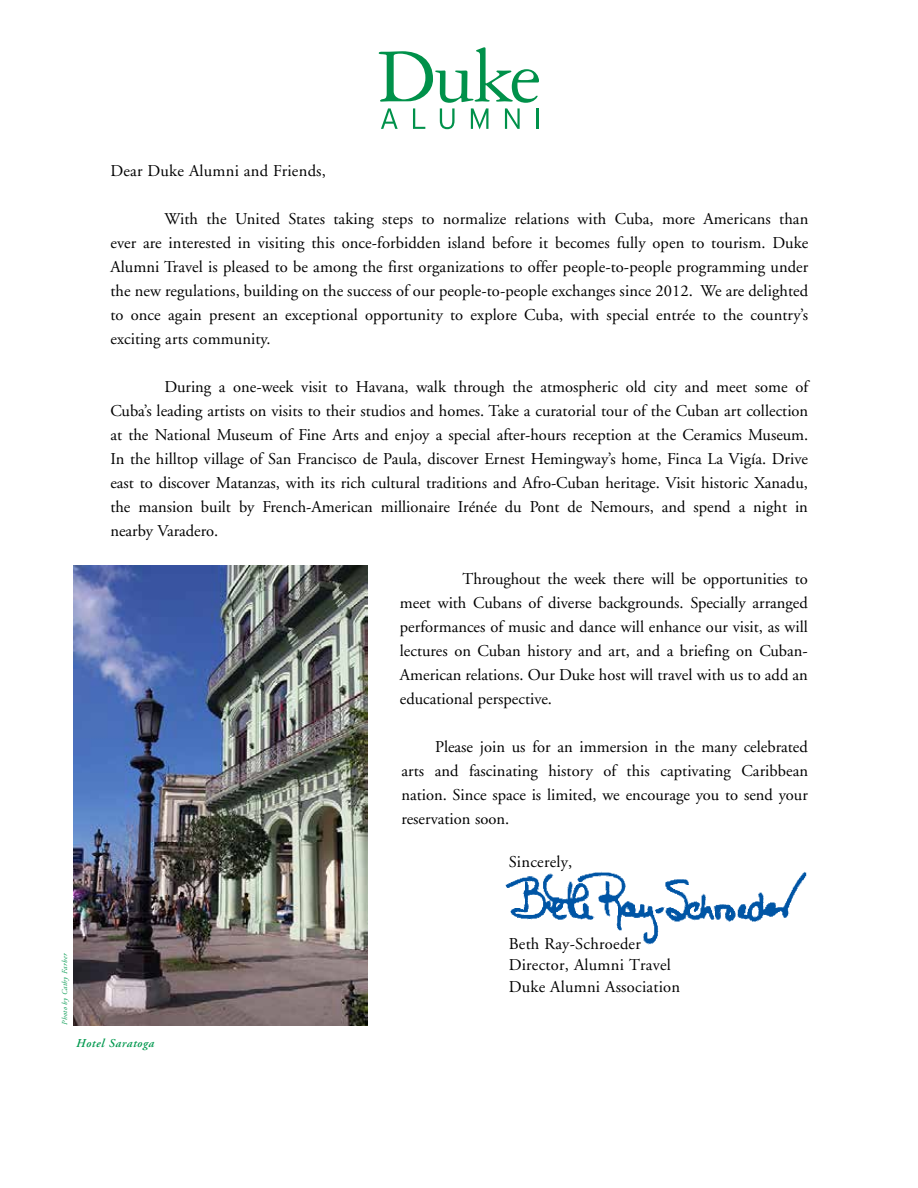
<style>
.page{position:relative;width:918px;height:1188px;background:#fff}
.page>*{position:absolute;margin:0;border:0;box-sizing:border-box;transform-origin:0 0}
.t1{font:16.5px/24px "Adobe Garamond";color:#000;text-align:justify}
.t2{font:italic 600 12px "Adobe Garamond";letter-spacing:.05em;color:#00984e}
.t3{font:italic 7.5px "Adobe Garamond";letter-spacing:.045em;color:#00984e}
</style>
<div class="page">
<svg style="left:379px;top:47px;width:160px;height:82px"></svg>
<hr style="left:536px;top:108px;width:3px;height:21px;background:#00914a">
<img style="left:505px;top:871px;width:302px;height:74px">
<img style="left:74px;top:566px;width:294px;height:460px">
<p class="t3" style="left:61px;top:1025px;width:73px;rotate:-90deg">Photo by Cathy Farber</p>
<p class="t1" style="left:110px;top:159px;width:217px">Dear Duke Alumni and Friends,</p>
<p class="t1" style="left:110px;top:207px;width:699px;text-indent:54px">With the United States taking steps to normalize relations with Cuba, more Americans than ever are interested in visiting this once-forbidden island before it becomes fully open to tourism. Duke Alumni Travel is pleased to be among the first organizations to offer people-to-people programming under the new regulations, building on the success of our people-to-people exchanges since 2012. We are delighted to once again present an exceptional opportunity to explore Cuba, with special entrée to the country’s exciting arts community.</p>
<p class="t1" style="left:110px;top:375px;width:700px;text-indent:54px">During a one-week visit to Havana, walk through the atmospheric old city and meet some of Cuba’s leading artists on visits to their studios and homes. Take a curatorial tour of the Cuban art collection at the National Museum of Fine Arts and enjoy a special after-hours reception at the Ceramics Museum.<br>In the hilltop village of San Francisco de Paula, discover Ernest Hemingway’s home, Finca La Vigía. Drive east to discover Matanzas, with its rich cultural traditions and Afro-Cuban heritage. Visit historic Xanadu, the mansion built by French-American millionaire Irénée du Pont de Nemours, and spend a night in nearby Varadero.</p>
<p class="t1" style="left:400px;top:567px;width:410px;text-indent:63px">Throughout the week there will be opportunities to meet with Cubans of diverse backgrounds. Specially arranged performances of music and dance will enhance our visit, as will lectures on Cuban history and art, and a briefing on Cuban-American relations. Our Duke host will travel with us to add an educational perspective.</p>
<p class="t1" style="left:401px;top:735px;width:408px;text-indent:34px">Please join us for an immersion in the many celebrated arts and fascinating history of this captivating Caribbean nation. Since space is limited, we encourage you to send your reservation soon.</p>
<p class="t1" style="left:509px;top:850px;width:65px">Sincerely,</p>
<p class="t1" style="left:509px;top:933px;width:173px;line-height:21.6px;text-align:left">Beth Ray-Schroeder<br>Director, Alumni Travel<br>Duke Alumni Association</p>
<p class="t2" style="left:76px;top:1036px;width:79px">Hotel Saratoga</p>
</div>
